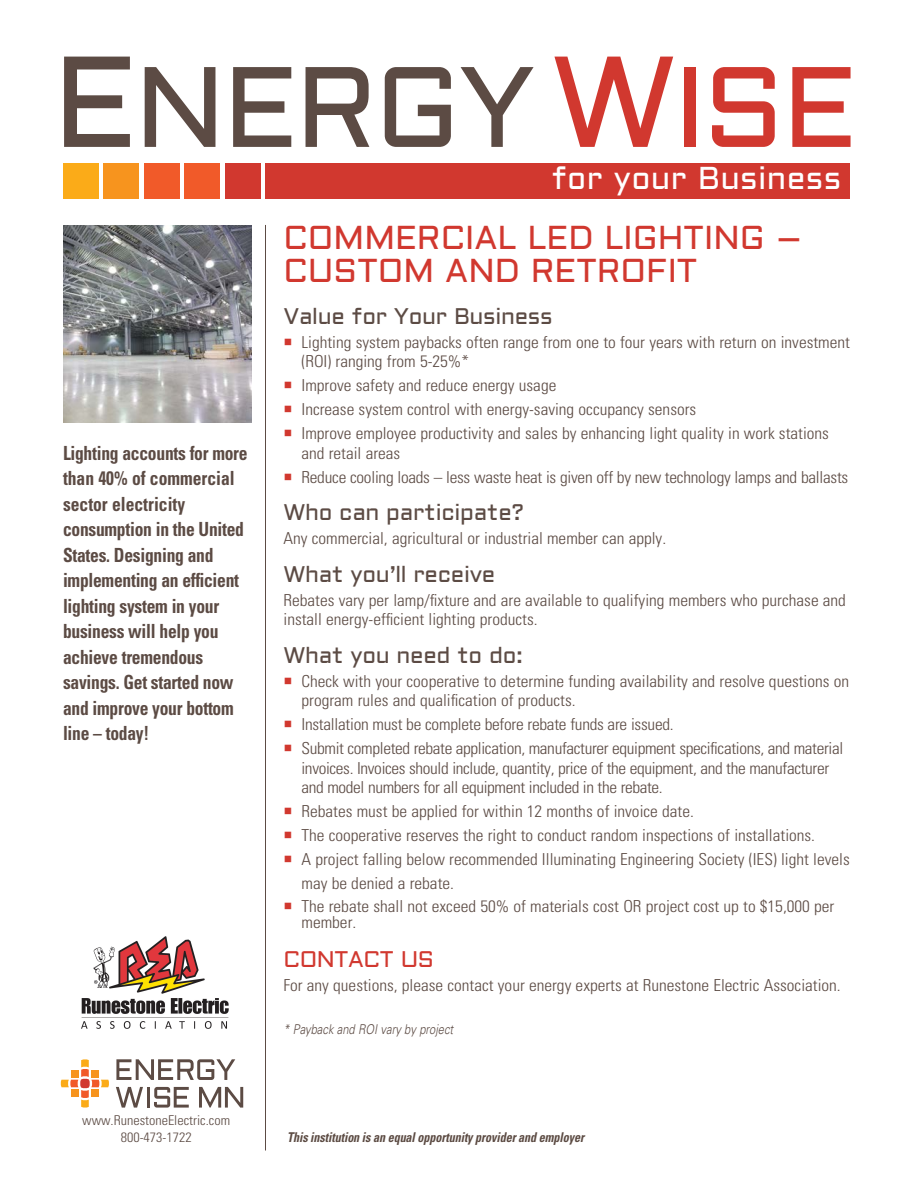
<style>
.page{position:relative;width:918px;height:1188px;background:#fff}
.page>*{position:absolute;margin:0;border:0;box-sizing:border-box;transform-origin:0 0}
.t1{font:114px "Aldrich";letter-spacing:-.025em;color:#5c4b44}
.t2{font:33px/33px "Aldrich";color:#d1382f}
.t3{font:31.5px "Aldrich";letter-spacing:.01em;color:#fff}
.t4{font:22.5px "Aldrich";letter-spacing:-.015em;color:#5c4b44}
.t5{font:22.5px "Aldrich";letter-spacing:-.015em;color:#d1382f}
.t6{font:700 condensed 19.5px/25.5px "Univers LT Std";letter-spacing:-.015em;color:#5c4b44;scale:.9 1}
.t7{font:300 condensed 16.5px/19.5px "Univers LT Std";color:#5c4b44;scale:1.05 1}
.t8{font:300 condensed 16.5px/19.5px "Univers LT Std";letter-spacing:-.02em;color:#5c4b44;scale:1.05 1}
.t9{font:italic 700 condensed 13.5px "Univers LT Std";letter-spacing:-.005em;color:#5c4b43;scale:.9 1}
.t10{font:300 condensed 13.5px/16.2px "Univers LT Std";color:#5c4b44;text-align:center;scale:1.05 1}
.t11{font:italic 300 13.5px "Univers LT Std";color:#5c4b44;scale:.82 1}
.s1{font-size:129px}
.s2{font-size:129px;color:#d1382f}
.s3{color:#d1382f}
</style>
<div class="page">
<div style="left:63px;top:163px;width:36px;height:36px;background:#fbab18"></div>
<div style="left:104px;top:163px;width:36px;height:36px;background:#f7941e"></div>
<div style="left:144px;top:163px;width:36px;height:36px;background:#f15a29"></div>
<div style="left:184px;top:163px;width:36px;height:36px;background:#f15a29"></div>
<div style="left:225px;top:163px;width:36px;height:36px;background:#d1382f"></div>
<div style="left:266px;top:163px;width:584px;height:36px;background:#d1382f"></div>
<svg style="left:116px;top:1059px;width:119px;height:21px"></svg>
<svg style="left:116px;top:1087px;width:27px;height:21px"></svg>
<hr style="left:147px;top:1087px;width:3px;height:21px;background:#5c4b44">
<svg style="left:154px;top:1087px;width:35px;height:21px"></svg>
<svg style="left:199px;top:1087px;width:44px;height:21px"></svg>
<svg style="left:61px;top:1059px;width:48px;height:49px"></svg>
<hr style="left:265px;top:225px;width:1px;height:926px;background:#5c4b44">
<img style="left:63px;top:225px;width:189px;height:198px">
<img style="left:81px;top:936px;width:148px;height:93px">
<h1 class="t1" style="left:52px;top:29px;width:806px"><span class="s1">E</span>NERGY<span class="s2">W</span><span class="s3">ISE</span></h1>
<h3 class="t3" style="left:551px;top:157px;width:292px">for your Business</h3>
<p class="t6" style="left:63px;top:440px;width:207px">Lighting accounts for more than 40% of commercial sector electricity consumption in the United<br>States. Designing and implementing an efficient lighting system in your business will help you achieve tremendous savings. Get started now and improve your bottom line – today!</p>
<p class="t10" style="left:82px;top:1112px;width:142px">www.RunestoneElectric.com<br>800-473-1722</p>
<h2 class="t2" style="left:284px;top:222px;width:520px">COMMERCIAL LED LIGHTING –<br>CUSTOM AND RETROFIT</h2>
<h3 class="t4" style="left:284px;top:300px;width:271px">Value for Your Business</h3>
<p class="t7" style="left:301px;top:332px;width:524px;text-indent:-18px"><span class="s3">○</span> Lighting system paybacks often range from one to four years with return on investment (ROI) ranging from 5-25%*</p>
<p class="t7" style="left:284px;top:376px;width:261px"><span class="s3">○</span> Improve safety and reduce energy usage</p>
<p class="t7" style="left:284px;top:400px;width:395px"><span class="s3">○</span> Increase system control with energy-saving occupancy sensors</p>
<p class="t7" style="left:301px;top:424px;width:504px;text-indent:-18px"><span class="s3">○</span> Improve employee productivity and sales by enhancing light quality in work stations and retail areas</p>
<p class="t7" style="left:284px;top:467px;width:539px"><span class="s3">○</span> Reduce cooling loads – less waste heat is given off by new technology lamps and ballasts</p>
<h3 class="t4" style="left:284px;top:497px;width:242px">Who can participate?</h3>
<p class="t7" style="left:284px;top:529px;width:366px">Any commercial, agricultural or industrial member can apply.</p>
<h3 class="t4" style="left:284px;top:558px;width:213px">What you’ll receive</h3>
<p class="t7" style="left:284px;top:590px;width:537px">Rebates vary per lamp/fixture and are available to qualifying members who purchase and install energy-efficient lighting products.</p>
<h3 class="t4" style="left:284px;top:639px;width:241px">What you need to do:</h3>
<p class="t7" style="left:301px;top:671px;width:523px;text-indent:-18px"><span class="s3">○</span> Check with your cooperative to determine funding availability and resolve questions on program rules and qualification of products.</p>
<p class="t7" style="left:284px;top:715px;width:373px"><span class="s3">○</span> Installation must be complete before rebate funds are issued.</p>
<p class="t8" style="left:301px;top:739px;width:517px;text-indent:-18px"><span class="s3">○</span> Submit completed rebate application, manufacturer equipment specifications, and material invoices. Invoices should include, quantity, price of the equipment, and the manufacturer and model numbers for all equipment included in the rebate.</p>
<p class="t7" style="left:284px;top:802px;width:392px"><span class="s3">○</span> Rebates must be applied for within 12 months of invoice date.</p>
<p class="t7" style="left:284px;top:826px;width:508px"><span class="s3">○</span> The cooperative reserves the right to conduct random inspections of installations.</p>
<p class="t7" style="left:301px;top:847px;width:524px;line-height:24px;text-indent:-18px"><span class="s3">○</span> A project falling below recommended Illuminating Engineering Society (IES) light levels may be denied a rebate.</p>
<p class="t7" style="left:301px;top:898px;width:509px;line-height:16.2px;text-indent:-18px"><span class="s3">○</span> The rebate shall not exceed 50% of materials cost OR project cost up to $15,000 per member.</p>
<h3 class="t5" style="left:283px;top:944px;width:152px">CONTACT US</h3>
<p class="t7" style="left:283px;top:976px;width:532px">For any questions, please contact your energy experts at Runestone Electric Association.</p>
<p class="t11" style="left:283px;top:1022px;width:209px">* Payback and ROI vary by project</p>
<p class="t9" style="left:287px;top:1129px;width:331px">This institution is an equal opportunity provider and employer</p>
</div>
